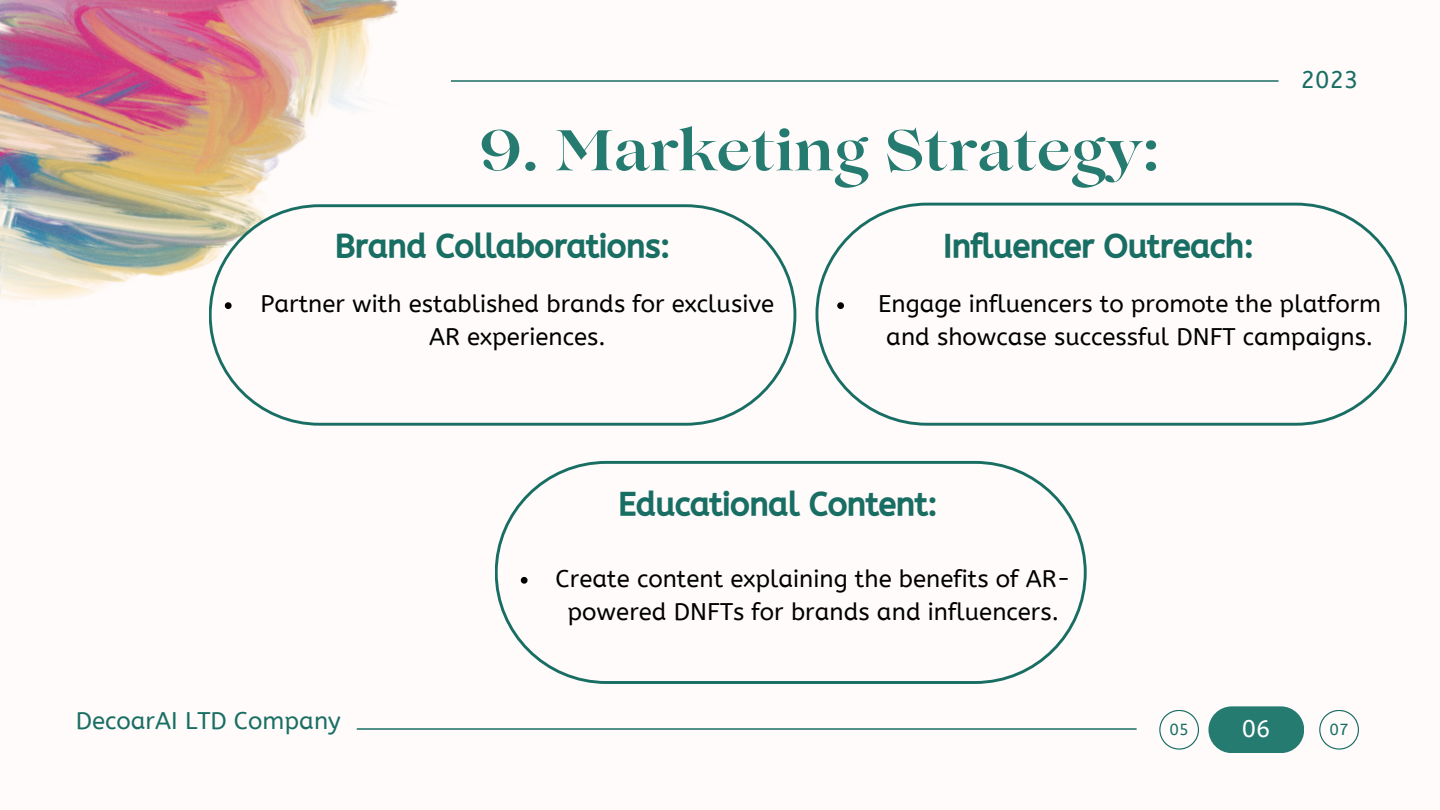
<style>
.page{position:relative;width:1440px;height:810px;background:#fffbfb}
.page>*{position:absolute;margin:0;border:0;box-sizing:border-box;transform-origin:0 0}
.t1{font:700 57px "Lovelace";color:#257b70}
.t2{font:32px "CA Generated";color:#196e63}
.t3{font:24px/33px "A Bee Zee";color:#000;text-align:center}
.t4{font:24px "A Bee Zee";color:#196e63}
.t5{font:24px "A Bee Zee";color:#fff}
.t6{font:16px "A Bee Zee";color:#196e63}
</style>
<div class="page">
<div style="left:1208px;top:706px;width:96px;height:47px;background:#257b70;border-radius:23px"></div>
<svg style="left:1159px;top:710px;width:40px;height:40px"></svg>
<svg style="left:1319px;top:710px;width:40px;height:40px"></svg>
<hr style="left:357px;top:728px;width:780px;height:2px;background:#196e63">
<hr style="left:451px;top:80px;width:828px;height:2px;background:#196e63">
<img style="left:0;top:0;width:518px;height:301px">
<svg style="left:209px;top:204px;width:587px;height:222px"></svg>
<svg style="left:225px;top:302px;width:7px;height:7px"></svg>
<svg style="left:815px;top:203px;width:592px;height:223px"></svg>
<svg style="left:837px;top:302px;width:7px;height:7px"></svg>
<svg style="left:495px;top:461px;width:592px;height:223px"></svg>
<svg style="left:521px;top:577px;width:7px;height:7px"></svg>
<h1 class="t1" style="left:480px;top:105px;width:681px">9. Marketing Strategy:</h1>
<p class="t4" style="left:1301px;top:66px;width:59px">2023</p>
<h2 class="t2" style="left:335px;top:227px;width:336px">Brand Collaborations:</h2>
<p class="t3" style="left:260px;top:288px;width:515px">Partner with established brands for exclusive<br>AR experiences.</p>
<h2 class="t2" style="left:943px;top:227px;width:312px">Influencer Outreach:</h2>
<p class="t3" style="left:878px;top:288px;width:505px">Engage influencers to promote the platform and showcase successful DNFT campaigns.</p>
<h2 class="t2" style="left:618px;top:485px;width:321px">Educational Content:</h2>
<p class="t3" style="left:556px;top:562px;width:517px">Create content explaining the benefits of AR&shy;powered DNFTs for brands and influencers.</p>
<p class="t4" style="left:76px;top:707px;width:267px">DecoarAI LTD Company</p>
<p class="t6" style="left:1170px;top:720px;width:21px">05</p>
<p class="t6" style="left:1330px;top:720px;width:21px">07</p>
<p class="t5" style="left:1242px;top:715px;width:30px">06</p>
</div>
